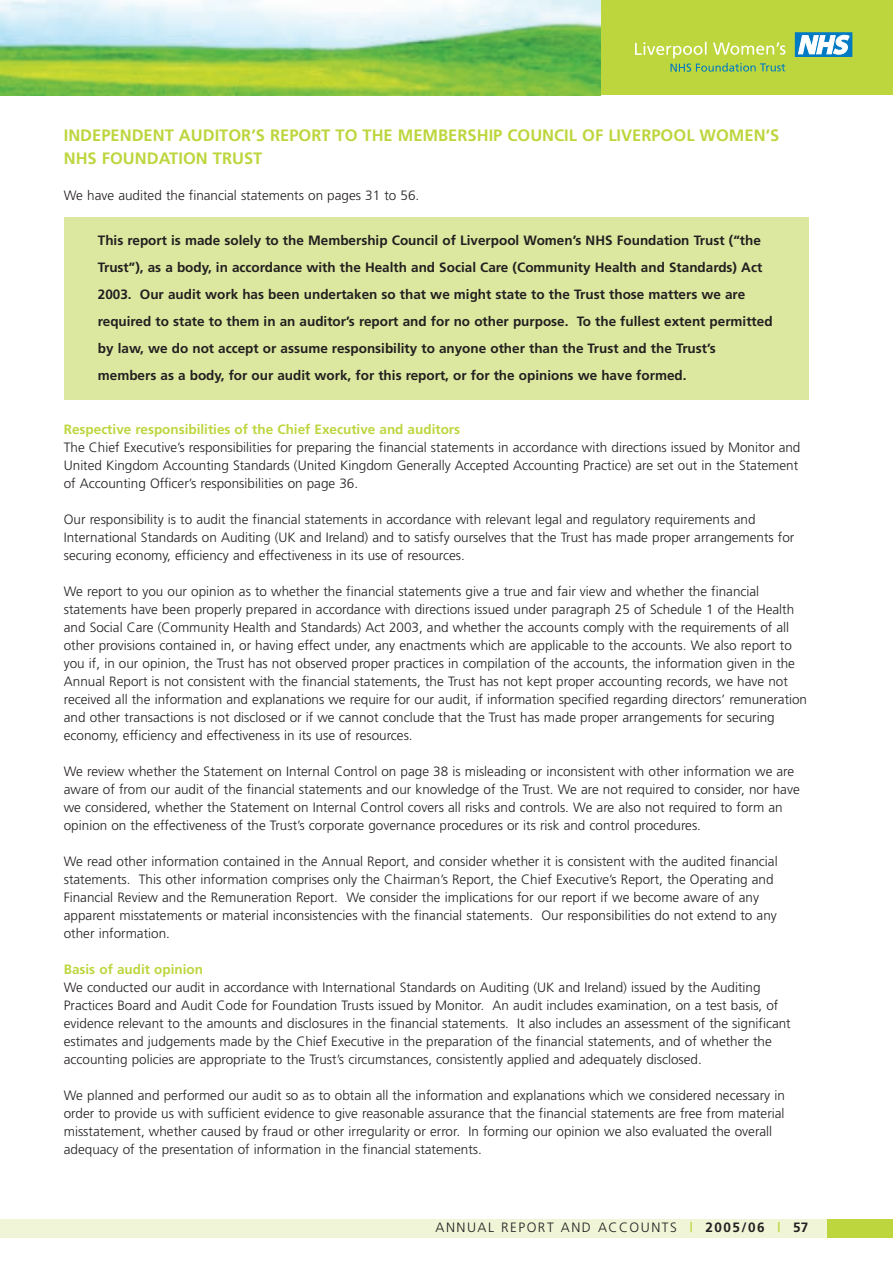
<style>
.page{position:relative;width:893px;height:1263px;background:#fff}
.page>*{position:absolute;margin:0;border:0;box-sizing:border-box;transform-origin:0 0}
.t1{font:700 16.5px/22.5px "Frutiger";color:#bdd63e}
.t2{font:300 13.5px/18px "Frutiger";color:#231f20}
.t3{font:700 13.5px/27px "Frutiger";color:#231f20}
.t4{font:700 13.5px "Frutiger";color:#bdd63e}
.t5{font:300 13.5px "Frutiger";letter-spacing:.11em;color:#231f20}
.s1{font-weight:700;color:#bdd63e}
.s2{font-weight:700}
</style>
<div class="page">
<div style="left:64px;top:218px;width:744px;height:182px;background:#dce89f"></div>
<div style="left:600px;top:0;width:292px;height:95px;background:#bdd63e"></div>
<svg style="left:0;top:0;width:601px;height:95px"></svg>
<div style="left:0;top:1219px;width:876px;height:19px;background:#f0f5d8"></div>
<div style="left:827px;top:1219px;width:65px;height:19px;background:#bdd63e"></div>
<div style="left:795px;top:33px;width:56px;height:23px;background:#007ac2"></div>
<div style="left:794px;top:32px;width:58px;height:25px;border:1px solid #007ac2"></div>
<svg style="left:797px;top:35px;width:52px;height:22px"></svg>
<svg style="left:635px;top:42px;width:150px;height:30px"></svg>
<p class="t1" style="left:64px;top:126px;width:717px">INDEPENDENT AUDITOR’S REPORT TO THE MEMBERSHIP COUNCIL OF LIVERPOOL WOMEN’S<br>NHS FOUNDATION TRUST</p>
<p class="t2" style="left:64px;top:187px;width:357px">We have audited the financial statements on pages 31 to 56.</p>
<p class="t3" style="left:98px;top:228px;width:676px">This report is made solely to the Membership Council of Liverpool Women’s NHS Foundation Trust (“the Trust”), as a body, in accordance with the Health and Social Care (Community Health and Standards) Act 2003. Our audit work has been undertaken so that we might state to the Trust those matters we are required to state to them in an auditor’s report and for no other purpose. To the fullest extent permitted by law, we do not accept or assume responsibility to anyone other than the Trust and the Trust’s members as a body, for our audit work, for this report, or for the opinions we have formed.</p>
<p class="t4" style="left:64px;top:424px;width:398px">Respective responsibilities of the Chief Executive and auditors</p>
<p class="t2" style="left:64px;top:439px;width:738px">The Chief Executive’s responsibilities for preparing the financial statements in accordance with directions issued by Monitor and<br>United Kingdom Accounting Standards (United Kingdom Generally Accepted Accounting Practice) are set out in the Statement of Accounting Officer’s responsibilities on page 36.</p>
<p class="t2" style="left:64px;top:511px;width:732px">Our responsibility is to audit the financial statements in accordance with relevant legal and regulatory requirements and<br>International Standards on Auditing (UK and Ireland) and to satisfy ourselves that the Trust has made proper arrangements for securing economy, efficiency and effectiveness in its use of resources.</p>
<p class="t2" style="left:64px;top:583px;width:744px">We report to you our opinion as to whether the financial statements give a true and fair view and whether the financial statements have been properly prepared in accordance with directions issued under paragraph 25 of Schedule 1 of the Health and Social Care (Community Health and Standards) Act 2003, and whether the accounts comply with the requirements of all other provisions contained in, or having effect under, any enactments which are applicable to the accounts. We also report to you if, in our opinion, the Trust has not observed proper practices in compilation of the accounts, the information given in the Annual Report is not consistent with the financial statements, the Trust has not kept proper accounting records, we have not received all the information and explanations we require for our audit, if information specified regarding directors’ remuneration and other transactions is not disclosed or if we cannot conclude that the Trust has made proper arrangements for securing economy, efficiency and effectiveness in its use of resources.</p>
<p class="t2" style="left:64px;top:763px;width:737px">We review whether the Statement on Internal Control on page 38 is misleading or inconsistent with other information we are aware of from our audit of the financial statements and our knowledge of the Trust. We are not required to consider, nor have we considered, whether the Statement on Internal Control covers all risks and controls. We are also not required to form an opinion on the effectiveness of the Trust’s corporate governance procedures or its risk and control procedures.</p>
<p class="t2" style="left:64px;top:853px;width:715px">We read other information contained in the Annual Report, and consider whether it is consistent with the audited financial statements. This other information comprises only the Chairman’s Report, the Chief Executive’s Report, the Operating and Financial Review and the Remuneration Report. We consider the implications for our report if we become aware of any apparent misstatements or material inconsistencies with the financial statements. Our responsibilities do not extend to any other information.</p>
<p class="t4" style="left:64px;top:964px;width:141px">Basis of audit opinion</p>
<p class="t2" style="left:64px;top:979px;width:728px">We conducted our audit in accordance with International Standards on Auditing (UK and Ireland) issued by the Auditing Practices Board and Audit Code for Foundation Trusts issued by Monitor. An audit includes examination, on a test basis, of evidence relevant to the amounts and disclosures in the financial statements. It also includes an assessment of the significant estimates and judgements made by the Chief Executive in the preparation of the financial statements, and of whether the accounting policies are appropriate to the Trust’s circumstances, consistently applied and adequately disclosed.</p>
<p class="t2" style="left:64px;top:1087px;width:722px">We planned and performed our audit so as to obtain all the information and explanations which we considered necessary in order to provide us with sufficient evidence to give reasonable assurance that the financial statements are free from material misstatement, whether caused by fraud or other irregularity or error. In forming our opinion we also evaluated the overall adequacy of the presentation of information in the financial statements.</p>
<p class="t5" style="left:435px;top:1222px;width:374px">ANNUAL REPORT AND ACCOUNTS <span class="s1">|</span> <span class="s2">2005/06</span> <span class="s1">|</span> <span class="s2">57</span></p>
</div>
